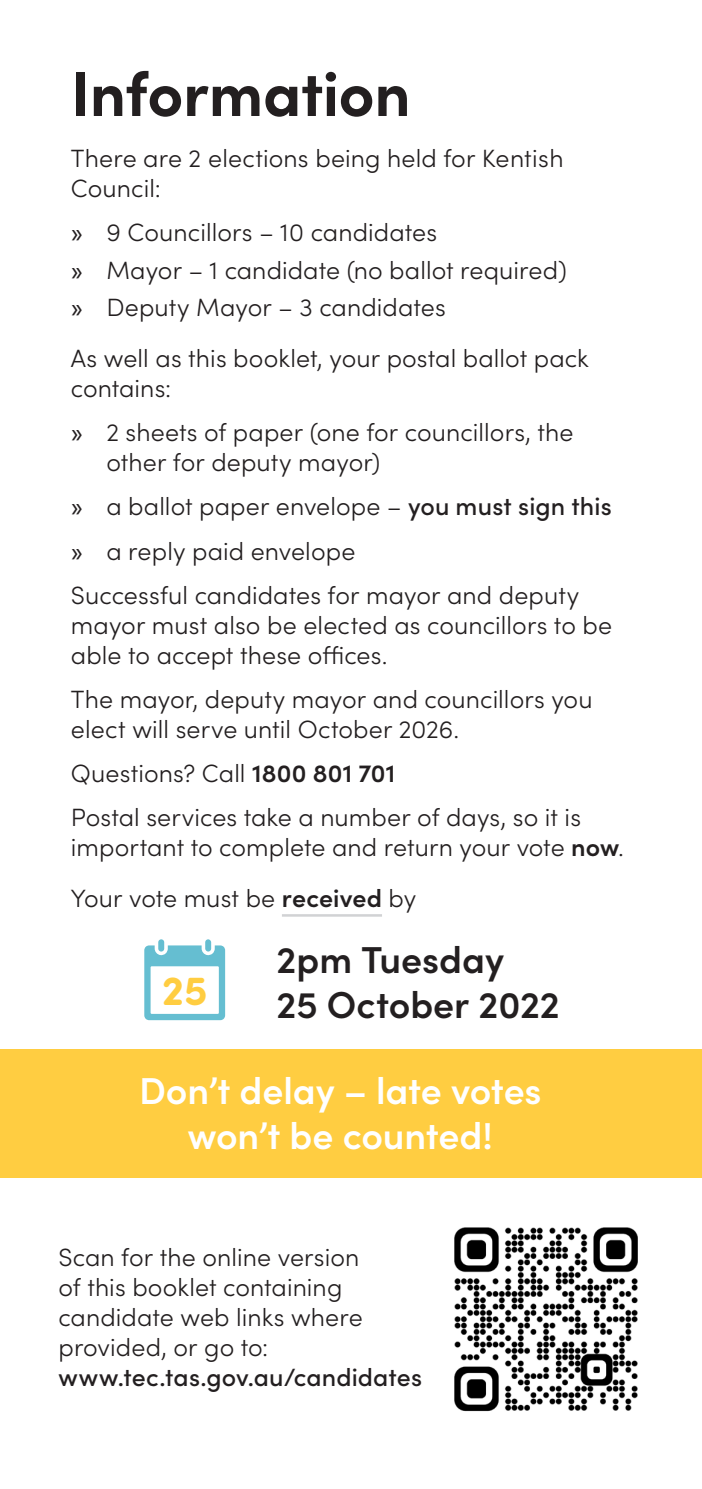
<style>
.page{position:relative;width:702px;height:1489px;background:#fff}
.page>*{position:absolute;margin:0;border:0;box-sizing:border-box;transform-origin:0 0}
.Heading_2{font:700 62.5px "Sofia Pro";letter-spacing:-.01em;color:#231f20}
.Body{font:700 41.25px "Sofia Pro Soft";color:#ffcd41}
.Breakout{font:600 37.5px/45px "Sofia Pro";letter-spacing:-.005em;color:#fff;text-align:center}
.Body-2{font:600 37.5px/45px "Sofia Pro";color:#231f20}
.Body-3{font:300 25px/30px "Sofia Pro";letter-spacing:.005em;color:#231f20}
.Candidate_Statement{font:300 25px/30px "Sofia Pro";letter-spacing:.005em;color:#231f20}
.s1{font-weight:400}
.s2{font-weight:500}
.s3{font-weight:600}
</style>
<div class="page">
<hr style="left:282px;top:914px;width:100px;height:2px;background:#d1d2d4">
<div style="left:0;top:1049px;width:702px;height:128px;background:#ffcd41"></div>
<svg style="left:144px;top:939px;width:81px;height:81px"></svg>
<img style="left:454px;top:1227px;width:184px;height:185px">
<p class="Heading_2" style="left:71px;top:46px;width:341px">Information</p>
<p class="Body-3" style="left:71px;top:142px;width:494px">There are 2 elections being held for Kentish<br>Council:</p>
<p class="Candidate_Statement" style="left:71px;top:216px;width:367px"><span class="s1">»</span> 9 Councillors – 10 candidates</p>
<p class="Candidate_Statement" style="left:71px;top:253px;width:497px"><span class="s1">»</span> Mayor – 1 candidate (no ballot required)</p>
<p class="Candidate_Statement" style="left:71px;top:290px;width:376px"><span class="s1">»</span> Deputy Mayor – 3 candidates</p>
<p class="Body-3" style="left:71px;top:342px;width:519px">As well as this booklet, your postal ballot pack contains:</p>
<p class="Candidate_Statement" style="left:106px;top:416px;width:469px;text-indent:-35px"><span class="s1">»</span> 2 sheets of paper (one for councillors, the other for deputy mayor)</p>
<p class="Candidate_Statement" style="left:71px;top:490px;width:542px"><span class="s1">»</span> a ballot paper envelope – <span class="s2">you must sign this</span></p>
<p class="Candidate_Statement" style="left:71px;top:534px;width:286px"><span class="s1">»</span> a reply paid envelope</p>
<p class="Body-3" style="left:71px;top:578px;width:542px">Successful candidates for mayor and deputy mayor must also be elected as councillors to be able to accept these offices.</p>
<p class="Body-3" style="left:71px;top:682px;width:523px">The mayor, deputy mayor and councillors you elect will serve until October 2026.</p>
<p class="Body-3" style="left:71px;top:757px;width:326px">Questions? Call <span class="s3">1800 801 701</span></p>
<p class="Body-3" style="left:71px;top:801px;width:554px">Postal services take a number of days, so it is important to complete and return your vote <span class="s3">now</span>.</p>
<p class="Body-3" style="left:71px;top:881px;width:347px">Your vote must be <span class="s3">received</span> by</p>
<p class="Body-2" style="left:276px;top:934px;width:285px">2pm Tuesday<br>25 October 2022</p>
<p class="Body" style="left:162px;top:960px;width:47px">25</p>
<p class="Breakout" style="left:139px;top:1065px;width:404px">Don’t delay – late votes won’t be counted!</p>
<p class="Candidate_Statement" style="left:58px;top:1240px;width:365px">Scan for the online version<br>of this booklet containing candidate web links where provided, or go to: <span class="s2">www.tec.tas.gov.au/candidates</span></p>
</div>
